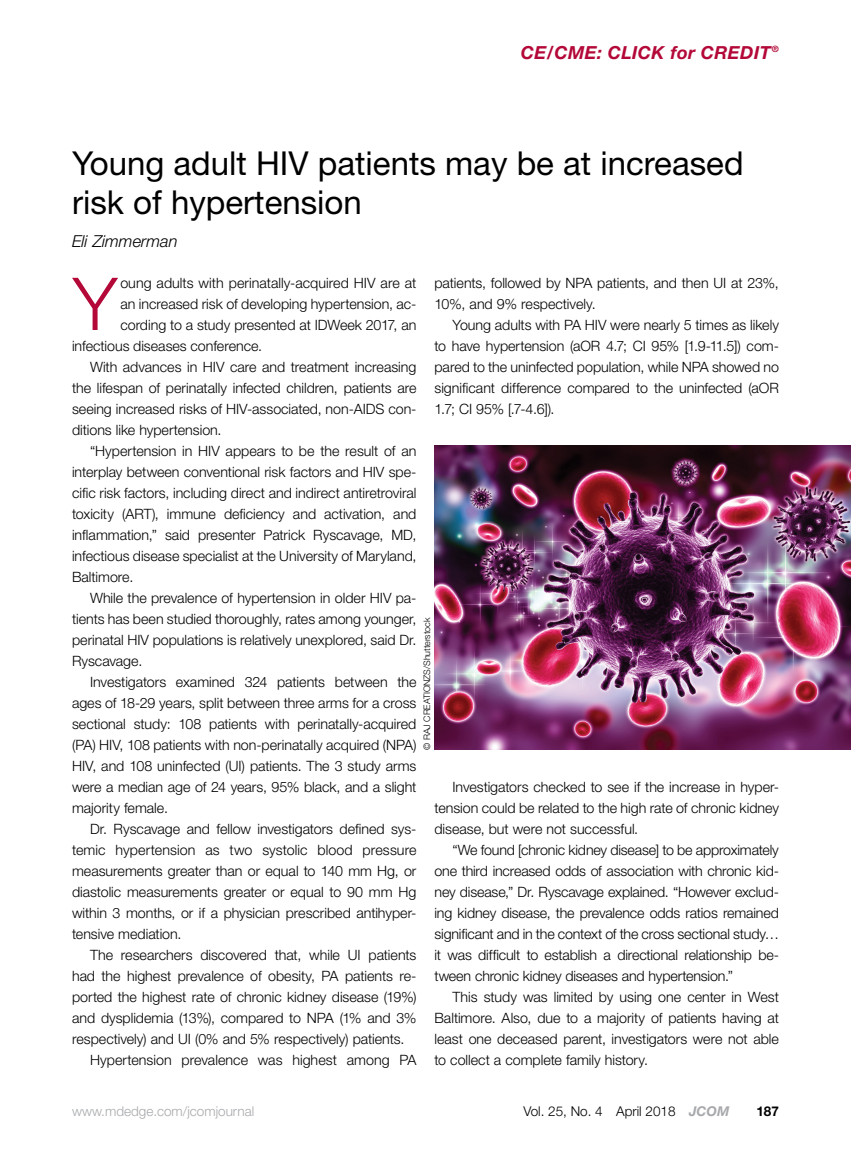
<style>
.page{position:relative;width:851px;height:1161px;background:#fff}
.page>*{position:absolute;margin:0;border:0;box-sizing:border-box;transform-origin:0 0}
.t1{font:300 73.05px "Helvetica Neue LT Std";color:#b30838}
.t2{font:33px/39px "Helvetica Neue LT Std";color:#000}
.t3{font:italic 700 18px "Helvetica Neue LT Std";letter-spacing:.02em;color:#b30838}
.t4{font:italic 300 16.5px "Helvetica Neue LT Std";color:#000}
.t5{font:300 14.25px/21px "Helvetica Neue LT Std";color:#000;text-align:justify}
.t6{font:300 13.5px "Helvetica Neue LT Std";color:#a7a9ac}
.t7{font:300 13.5px "Helvetica Neue LT Std";color:#000}
.t8{font:700 13.5px "Helvetica Neue LT Std";color:#000}
.t9{font:300 9px "Helvetica Neue LT Std";letter-spacing:-.01em;color:#000}
.s1{font-weight:700;font-style:italic;color:#a7a9ac}
</style>
<div class="page">
<img style="left:434px;top:446px;width:416px;height:304px">
<p class="t3" style="left:521px;top:41px;width:259px">CE/CME: CLICK for CREDIT <sup>®</sup></p>
<h2 class="t2" style="left:72px;top:143px;width:673px">Young adult HIV patients may be at increased risk of hypertension</h2>
<p class="t4" style="left:72px;top:231px;width:107px">Eli Zimmerman</p>
<h1 class="t1" style="left:73px;top:259px;width:46px">Y</h1>
<p class="t5" style="left:120px;top:272px;width:297px">oung adults with perinatally-acquired HIV are at</p>
<p class="t5" style="left:434px;top:272px;width:346px">patients, followed by NPA patients, and then UI at 23%,<br>10%, and 9% respectively.</p>
<p class="t5" style="left:434px;top:314px;width:346px;text-indent:18px">Young adults with PA HIV were nearly 5 times as likely to have hypertension (aOR 4.7; CI 95% [1.9-11.5]) com&shy;pared to the uninfected population, while NPA showed no significant difference compared to the uninfected (aOR 1.7; CI 95% [.7-4.6]).</p>
<p class="t5" style="left:120px;top:293px;width:297px">an increased risk of developing hypertension, ac-</p>
<p class="t5" style="left:120px;top:314px;width:297px">cording to a study presented at IDWeek 2017, an</p>
<p class="t5" style="left:72px;top:335px;width:192px">infectious diseases conference.</p>
<p class="t5" style="left:90px;top:356px;width:328px">With advances in HIV care and treatment increasing</p>
<p class="t5" style="left:72px;top:377px;width:346px">the lifespan of perinatally infected children, patients are</p>
<p class="t5" style="left:72px;top:398px;width:346px">seeing increased risks of HIV-associated, non-AIDS con-</p>
<p class="t5" style="left:72px;top:419px;width:151px">ditions like hypertension.</p>
<p class="t5" style="left:90px;top:440px;width:328px">“Hypertension in HIV appears to be the result of an</p>
<p class="t5" style="left:72px;top:461px;width:346px">interplay between conventional risk factors and HIV spe-</p>
<p class="t5" style="left:72px;top:482px;width:346px">cific risk factors, including direct and indirect antiretroviral</p>
<p class="t5" style="left:72px;top:503px;width:346px">toxicity (ART), immune deficiency and activation, and</p>
<p class="t5" style="left:72px;top:524px;width:346px">inflammation,” said presenter Patrick Ryscavage, MD,</p>
<p class="t5" style="left:72px;top:545px;width:346px">infectious disease specialist at the University of Maryland,</p>
<p class="t5" style="left:72px;top:566px;width:63px">Baltimore.</p>
<p class="t5" style="left:90px;top:587px;width:328px">While the prevalence of hypertension in older HIV pa-</p>
<p class="t5" style="left:72px;top:608px;width:346px">tients has been studied thoroughly, rates among younger,</p>
<p class="t5" style="left:72px;top:629px;width:346px">perinatal HIV populations is relatively unexplored, said Dr.</p>
<p class="t5" style="left:72px;top:650px;width:72px">Ryscavage.</p>
<p class="t5" style="left:90px;top:671px;width:328px">Investigators examined 324 patients between the</p>
<p class="t5" style="left:72px;top:692px;width:346px">ages of 18-29 years, split between three arms for a cross</p>
<p class="t5" style="left:72px;top:713px;width:346px">sectional study: 108 patients with perinatally-acquired</p>
<p class="t5" style="left:72px;top:734px;width:346px">(PA) HIV, 108 patients with non-perinatally acquired (NPA)</p>
<p class="t5" style="left:72px;top:755px;width:346px">HIV, and 108 uninfected (UI) patients. The 3 study arms</p>
<p class="t5" style="left:72px;top:776px;width:346px">were a median age of 24 years, 95% black, and a slight</p>
<p class="t5" style="left:72px;top:797px;width:97px">majority female.</p>
<p class="t5" style="left:90px;top:818px;width:328px">Dr. Ryscavage and fellow investigators defined sys-</p>
<p class="t5" style="left:72px;top:839px;width:346px">temic hypertension as two systolic blood pressure</p>
<p class="t5" style="left:72px;top:860px;width:346px">measurements greater than or equal to 140 mm Hg, or</p>
<p class="t5" style="left:72px;top:881px;width:346px">diastolic measurements greater or equal to 90 mm Hg</p>
<p class="t5" style="left:72px;top:902px;width:346px">within 3 months, or if a physician prescribed antihyper-</p>
<p class="t5" style="left:72px;top:923px;width:111px">tensive mediation.</p>
<p class="t5" style="left:90px;top:944px;width:328px">The researchers discovered that, while UI patients</p>
<p class="t5" style="left:72px;top:965px;width:346px">had the highest prevalence of obesity, PA patients re-</p>
<p class="t5" style="left:72px;top:986px;width:346px">ported the highest rate of chronic kidney disease (19%)</p>
<p class="t5" style="left:72px;top:1007px;width:346px">and dysplidemia (13%), compared to NPA (1% and 3%</p>
<p class="t5" style="left:72px;top:1028px;width:334px">respectively) and UI (0% and 5% respectively) patients.</p>
<p class="t5" style="left:90px;top:1049px;width:328px">Hypertension prevalence was highest among PA</p>
<p class="t9" style="left:421px;top:750px;width:134px;rotate:-90deg">© RAJ CREATIONZS/Shutterstock</p>
<p class="t5" style="left:434px;top:776px;width:346px;text-indent:18px">Investigators checked to see if the increase in hyper&shy;tension could be related to the high rate of chronic kidney disease, but were not successful.</p>
<p class="t5" style="left:434px;top:839px;width:346px;text-indent:18px">“We found [chronic kidney disease] to be approximately one third increased odds of association with chronic kid&shy;ney disease,” Dr. Ryscavage explained. “However exclud&shy;ing kidney disease, the prevalence odds ratios remained significant and in the context of the cross sectional study… it was difficult to establish a directional relationship be&shy;tween chronic kidney diseases and hypertension.”</p>
<p class="t5" style="left:434px;top:986px;width:346px;text-indent:18px">This study was limited by using one center in West Baltimore. Also, due to a majority of patients having at least one deceased parent, investigators were not able to collect a complete family history.</p>
<p class="t6" style="left:72px;top:1103px;width:184px">www.mdedge.com/jcomjournal</p>
<p class="t7" style="left:523px;top:1103px;width:207px">Vol. 25, No. 4 April 2018 <span class="s1">JCOM</span></p>
<p class="t8" style="left:756px;top:1103px;width:24px">187</p>
</div>
